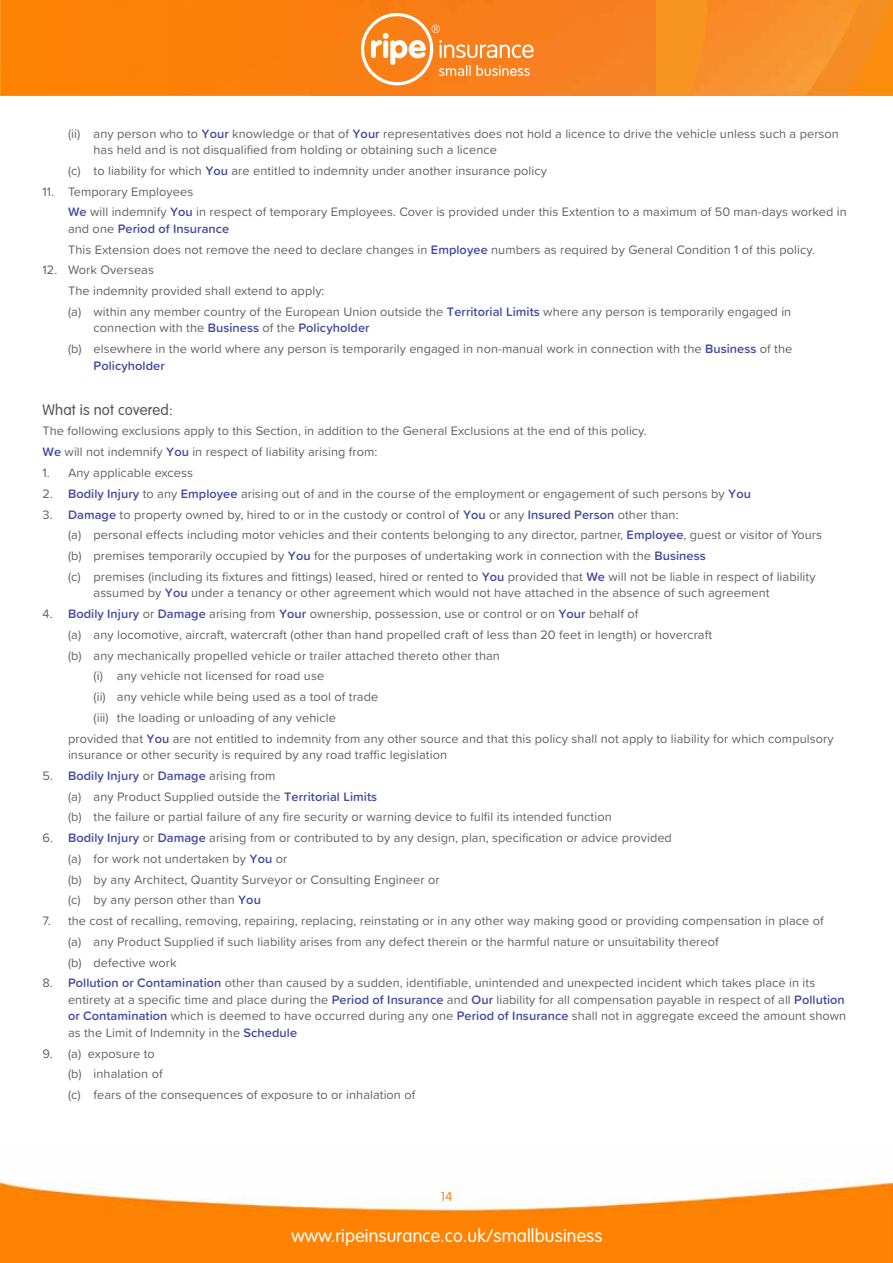
<style>
.page{position:relative;width:893px;height:1263px;background:#fff}
.page>*{position:absolute;margin:0;border:0;box-sizing:border-box;transform-origin:0 0}
.t1{font:300 18px "VAG Rounded Std";letter-spacing:.01em;color:#fff}
.t2{font:300 15px "VAG Rounded Std";letter-spacing:.01em;color:#55565a}
.t3{font:12.75px/20.7px "Proxima Soft";letter-spacing:.005em;color:#626164}
.t4{font:600 12.75px "Proxima Soft";letter-spacing:.005em;color:#434a9f}
.t5{font:300 12.75px "VAG Rounded Std";color:#f58220}
.s1{font-weight:600;color:#434a9f}
</style>
<div class="page">
<img style="left:0;top:1179px;width:893px;height:84px">
<svg style="left:0;top:0;width:893px;height:95px;background:#f8901a"></svg>
<img style="left:690px;top:0;width:162px;height:95px">
<img style="left:1px;top:0;width:655px;height:95px">
<svg style="left:361px;top:13px;width:173px;height:72px;background:#f99541"></svg>
<p class="t3" style="left:94px;top:124px;width:747px;line-height:16.5px;text-indent:-26px">(ii) any person who to <span class="s1">Your</span> knowledge or that of <span class="s1">Your</span> representatives does not hold a licence to drive the vehicle unless such a person has held and is not disqualified from holding or obtaining such a licence</p>
<p class="t3" style="left:68px;top:160px;width:480px">(c) to liability for which <span class="s1">You</span> are entitled to indemnity under another insurance policy</p>
<p class="t3" style="left:68px;top:180px;width:780px;text-indent:-26px">11. Temporary Employees<br><span class="s1">We</span> will indemnify <span class="s1">You</span> in respect of temporary Employees. Cover is provided under this Extention to a maximum of 50 man-days worked in</p>
<p class="t3" style="left:68px;top:218px;width:748px">and one <span class="s1">Period of Insurance<br></span>This Extension does not remove the need to declare changes in <span class="s1">Employee</span> numbers as required by General Condition 1 of this policy.</p>
<p class="t3" style="left:68px;top:259px;width:725px;text-indent:-26px">12. Work Overseas<br>The indemnity provided shall extend to apply:<br>(a) within any member country of the European Union outside the <span class="s1">Territorial Limits</span> where any person is temporarily engaged in</p>
<p class="t3" style="left:68px;top:317px;width:726px;text-indent:26px">connection with the <span class="s1">Business</span> of the <span class="s1">Policyholder<br></span>(b) elsewhere in the world where any person is temporarily engaged in non-manual work in connection with the <span class="s1">Business</span> of the</p>
<p class="t4" style="left:94px;top:356px;width:73px">Policyholder</p>
<p class="t2" style="left:43px;top:401px;width:132px">What is not covered:</p>
<p class="t3" style="left:43px;top:420px;width:606px">The following exclusions apply to this Section, in addition to the General Exclusions at the end of this policy.<br><span class="s1">We</span> will not indemnify <span class="s1">You</span> in respect of liability arising from:</p>
<p class="t3" style="left:43px;top:462px;width:152px">1. Any applicable excess</p>
<p class="t3" style="left:43px;top:482px;width:710px">2. <span class="s1">Bodily Injury</span> to any <span class="s1">Employee</span> arising out of and in the course of the employment or engagement of such persons by <span class="s1">You</span></p>
<p class="t3" style="left:68px;top:503px;width:756px;text-indent:-26px">3. <span class="s1">Damage</span> to property owned by, hired to or in the custody or control of <span class="s1">You</span> or any <span class="s1">Insured Person</span> other than:<br>(a) personal effects including motor vehicles and their contents belonging to any director, partner, <span class="s1">Employee</span>, guest or visitor of Yours (b) premises temporarily occupied by <span class="s1">You</span> for the purposes of undertaking work in connection with the <span class="s1">Business<br></span>(c) premises (including its fixtures and fittings) leased, hired or rented to <span class="s1">You</span> provided that <span class="s1">We</span> will not be liable in respect of liability</p>
<p class="t3" style="left:94px;top:582px;width:677px">assumed by <span class="s1">You</span> under a tenancy or other agreement which would not have attached in the absence of such agreement</p>
<p class="t3" style="left:43px;top:603px;width:597px">4. <span class="s1">Bodily Injury</span> or <span class="s1">Damage</span> arising from <span class="s1">Your</span> ownership, possession, use or control or on <span class="s1">Your</span> behalf of</p>
<p class="t3" style="left:68px;top:623px;width:646px">(a) any locomotive, aircraft, watercraft (other than hand propelled craft of less than 20 feet in length) or hovercraft</p>
<p class="t3" style="left:68px;top:644px;width:433px">(b) any mechanically propelled vehicle or trailer attached thereto other than</p>
<p class="t3" style="left:94px;top:665px;width:232px">(i) any vehicle not licensed for road use</p>
<p class="t3" style="left:94px;top:686px;width:286px">(ii) any vehicle while being used as a tool of trade</p>
<p class="t3" style="left:94px;top:707px;width:244px">(iii) the loading or unloading of any vehicle</p>
<p class="t3" style="left:68px;top:727px;width:767px">provided that <span class="s1">You</span> are not entitled to indemnity from any other source and that this policy shall not apply to liability for which compulsory</p>
<p class="t3" style="left:68px;top:744px;width:380px">insurance or other security is required by any road traffic legislation</p>
<p class="t3" style="left:68px;top:765px;width:545px;text-indent:-26px">5. <span class="s1">Bodily Injury</span> or <span class="s1">Damage</span> arising from<br>(a) any Product Supplied outside the <span class="s1">Territorial Limits<br></span>(b) the failure or partial failure of any fire security or warning device to fulfil its intended function</p>
<p class="t3" style="left:68px;top:827px;width:605px;text-indent:-26px">6. <span class="s1">Bodily Injury</span> or <span class="s1">Damage</span> arising from or contributed to by any design, plan, specification or advice provided (a) for work not undertaken by <span class="s1">You</span> or<br>(b) by any Architect, Quantity Surveyor or Consulting Engineer or<br>(c) by any person other than <span class="s1">You</span></p>
<p class="t3" style="left:68px;top:910px;width:757px;text-indent:-26px">7. the cost of recalling, removing, repairing, replacing, reinstating or in any other way making good or providing compensation in place of (a) any Product Supplied if such liability arises from any defect therein or the harmful nature or unsuitability thereof<br>(b) defective work</p>
<p class="t3" style="left:68px;top:974px;width:780px;line-height:16.5px;text-indent:-26px">8. <span class="s1">Pollution or Contamination</span> other than caused by a sudden, identifiable, unintended and unexpected incident which takes place in its entirety at a specific time and place during the <span class="s1">Period of Insurance</span> and <span class="s1">Our</span> liability for all compensation payable in respect of all <span class="s1">Pollution or Contamination</span> which is deemed to have occurred during any one <span class="s1">Period of Insurance</span> shall not in aggregate exceed the amount shown as the Limit of Indemnity in the <span class="s1">Schedule</span></p>
<p class="t3" style="left:68px;top:1042px;width:349px;text-indent:-26px">9. (a) exposure to<br>(b) inhalation of<br>(c) fears of the consequences of exposure to or inhalation of</p>
<p class="t5" style="left:441px;top:1189px;width:13px">14</p>
<h1 class="t1" style="left:291px;top:1225px;width:313px">www.ripeinsurance.co.uk/smallbusiness</h1>
</div>
